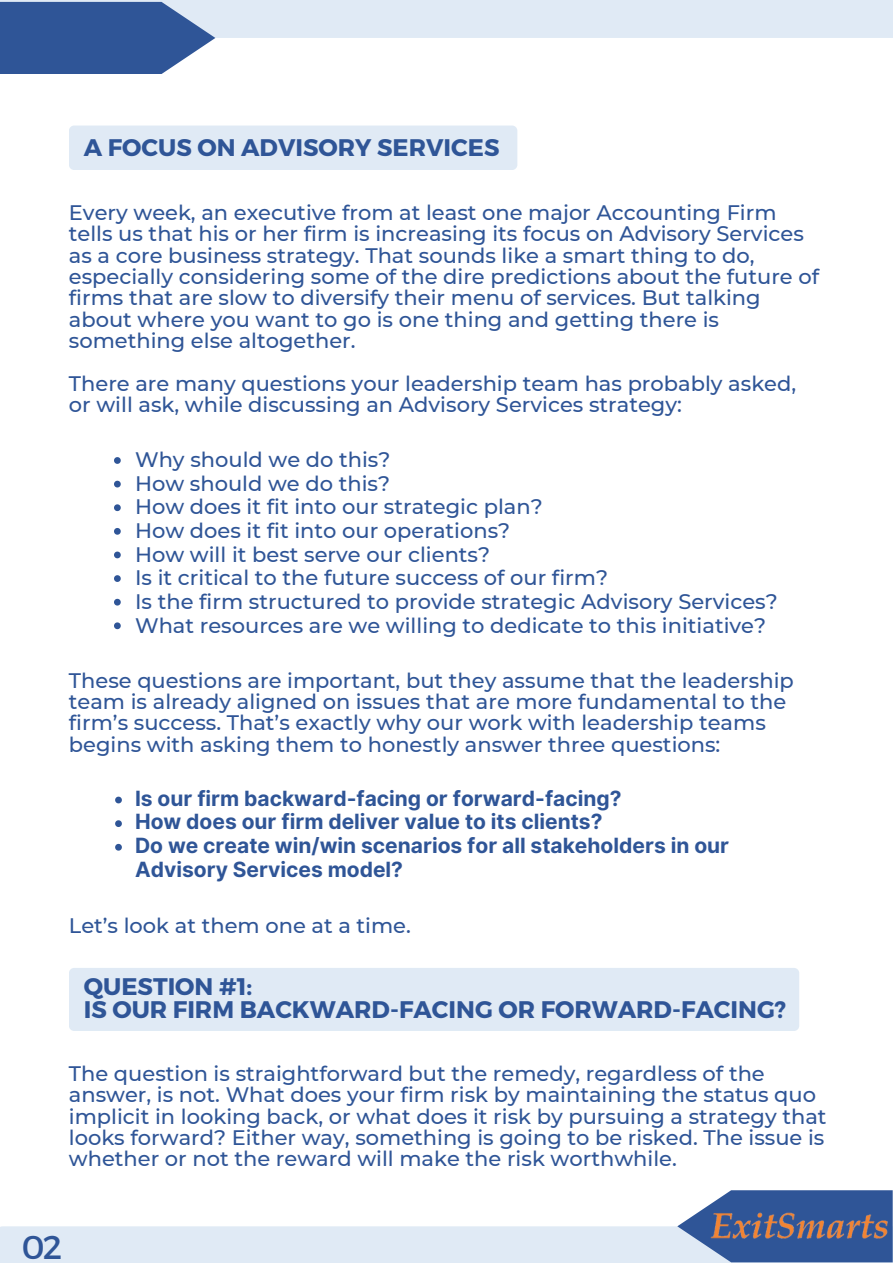
<style>
.page{position:relative;width:893px;height:1264px;background:#fff}
.page>*{position:absolute;margin:0;border:0;box-sizing:border-box;transform-origin:0 0}
.t1{font:33px "Montserrat";color:#2f5597}
.t2{font:700 24px "Montserrat";color:#2f5597}
.t3{font:500 21px/21.3px "Montserrat";color:#2f5597}
.t4{font:700 21px/23.5px "Inter";color:#2f5597}
</style>
<div class="page">
<svg style="left:0;top:0;width:892px;height:74px"></svg>
<svg style="left:0;top:1190px;width:892px;height:72px"></svg>
<img style="left:710px;top:1210px;width:178px;height:32px">
<div style="left:69px;top:125px;width:448px;height:45px;background:#e0eaf5;border-radius:5px"></div>
<div style="left:69px;top:967px;width:730px;height:63px;background:#e0eaf5;border-radius:5px"></div>
<svg style="left:114px;top:457px;width:7px;height:7px"></svg>
<svg style="left:114px;top:480px;width:7px;height:7px"></svg>
<svg style="left:114px;top:504px;width:7px;height:7px"></svg>
<svg style="left:114px;top:528px;width:7px;height:6px"></svg>
<svg style="left:114px;top:551px;width:7px;height:7px"></svg>
<svg style="left:114px;top:575px;width:7px;height:7px"></svg>
<svg style="left:114px;top:599px;width:7px;height:6px"></svg>
<svg style="left:114px;top:622px;width:7px;height:7px"></svg>
<svg style="left:115px;top:796px;width:7px;height:7px"></svg>
<svg style="left:115px;top:820px;width:7px;height:7px"></svg>
<svg style="left:115px;top:843px;width:7px;height:7px"></svg>
<p class="t2" style="left:84px;top:132px;width:417px">A FOCUS ON ADVISORY SERVICES</p>
<p class="t3" style="left:69px;top:202px;width:751px">Every week, an executive from at least one major Accounting Firm tells us that his or her firm is increasing its focus on Advisory Services as a core business strategy. That sounds like a smart thing to do, especially considering some of the dire predictions about the future of firms that are slow to diversify their menu of services. But talking about where you want to go is one thing and getting there is something else altogether.</p>
<p class="t3" style="left:69px;top:372px;width:728px">There are many questions your leadership team has probably asked, or will ask, while discussing an Advisory Services strategy:</p>
<p class="t3" style="left:135px;top:449px;width:257px">Why should we do this?</p>
<p class="t3" style="left:135px;top:472px;width:256px">How should we do this?</p>
<p class="t3" style="left:135px;top:496px;width:409px">How does it fit into our strategic plan?</p>
<p class="t3" style="left:135px;top:520px;width:376px">How does it fit into our operations?</p>
<p class="t3" style="left:135px;top:543px;width:356px">How will it best serve our clients?</p>
<p class="t3" style="left:135px;top:567px;width:474px">Is it critical to the future success of our firm?</p>
<p class="t3" style="left:135px;top:590px;width:644px">Is the firm structured to provide strategic Advisory Services?</p>
<p class="t3" style="left:135px;top:614px;width:632px">What resources are we willing to dedicate to this initiative?</p>
<p class="t3" style="left:69px;top:669px;width:726px">These questions are important, but they assume that the leadership team is already aligned on issues that are more fundamental to the firm’s success. That’s exactly why our work with leadership teams begins with asking them to honestly answer three questions:</p>
<p class="t4" style="left:135px;top:786px;width:488px">Is our firm backward-facing or forward-facing?</p>
<p class="t4" style="left:135px;top:809px;width:469px">How does our firm deliver value to its clients?</p>
<p class="t4" style="left:135px;top:833px;width:595px">Do we create win/win scenarios for all stakeholders in our<br>Advisory Services model?</p>
<p class="t3" style="left:69px;top:914px;width:343px">Let’s look at them one at a time.</p>
<p class="t2" style="left:84px;top:970px;width:170px">QUESTION #1:</p>
<p class="t2" style="left:84px;top:994px;width:703px">IS OUR FIRM BACKWARD-FACING OR FORWARD-FACING?</p>
<p class="t3" style="left:69px;top:1062px;width:759px">The question is straightforward but the remedy, regardless of the answer, is not. What does your firm risk by maintaining the status quo implicit in looking back, or what does it risk by pursuing a strategy that looks forward? Either way, something is going to be risked. The issue is whether or not the reward will make the risk worthwhile.</p>
<p class="t1" style="left:22px;top:1226px;width:42px">02</p>
</div>
